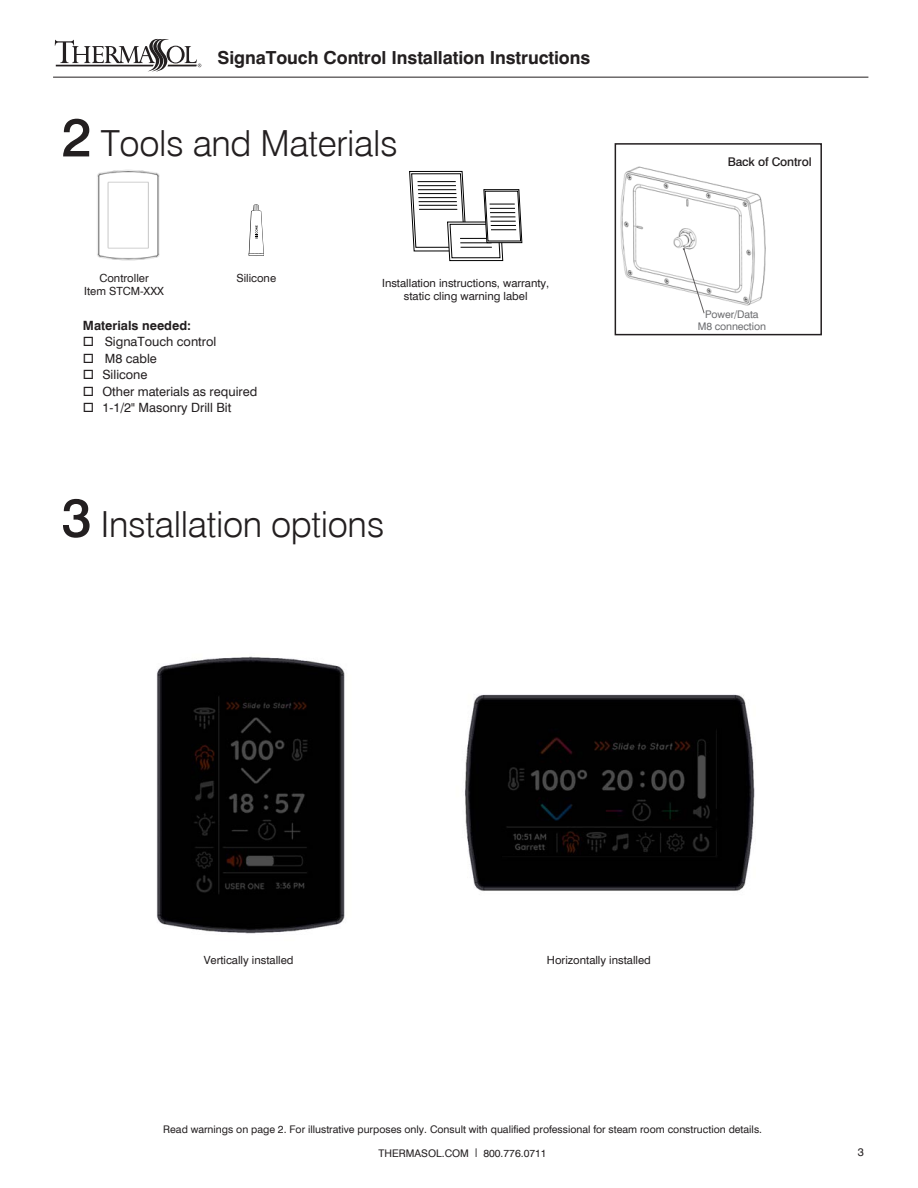
<style>
.page{position:relative;width:918px;height:1188px;background:#fff}
.page>*{position:absolute;margin:0;border:0;box-sizing:border-box;transform-origin:0 0}
.t1{font:300 36px "Swiss 721 BT";letter-spacing:-.01em;color:#231f20}
.t2{font:700 18px "Swiss 721 BT";letter-spacing:-.005em;color:#231f20}
.t3{font:12.75px "Swiss 721 BT";color:#231f20}
.t4{font:700 12.75px "Swiss 721 BT";color:#231f20}
.t5{font:500 12px "Swiss 721 BT";letter-spacing:-.01em;color:#231f20}
.t6{font:11.25px/13.5px "Swiss 721 BT";color:#231f20;text-align:center}
.t7{font:10.5px "Swiss 721 BT";color:#231f20}
.t8{font:10.5px/12px "Swiss 721 BT";letter-spacing:-.01em;color:#6c6d70;text-align:center}
.s1{font-weight:500;font-size:54px}
.s2{font-weight:300;font-size:12px}
</style>
<div class="page">
<svg style="left:55px;top:38px;width:146px;height:33px"></svg>
<hr style="left:53px;top:77px;width:815px;height:1px;background:#231f20">
<svg style="left:249px;top:204px;width:15px;height:52px"></svg>
<svg style="left:409px;top:171px;width:113px;height:90px"></svg>
<img style="left:97px;top:169px;width:63px;height:92px">
<div style="left:615px;top:143px;width:207px;height:192px;border:2px solid #231f20"></div>
<img style="left:617px;top:167px;width:149px;height:143px">
<svg style="left:683px;top:248px;width:22px;height:66px"></svg>
<img style="left:156px;top:656px;width:189px;height:278px">
<img style="left:465px;top:694px;width:290px;height:197px">
<p class="t2" style="left:218px;top:46px;width:374px">SignaTouch Control Installation Instructions</p>
<p class="t1" style="left:62px;top:122px;width:338px"><span class="s1">2</span> Tools and Materials</p>
<p class="t6" style="left:99px;top:271px;width:51px">Controller</p>
<p class="t6" style="left:84px;top:284px;width:81px">Item STCM-XXX</p>
<p class="t6" style="left:236px;top:271px;width:41px">Silicone</p>
<p class="t4" style="left:83px;top:318px;width:110px">Materials needed:</p>
<p class="t3" style="left:83px;top:334px;width:135px">□ SignaTouch control</p>
<p class="t3" style="left:83px;top:351px;width:75px">□ M8 cable</p>
<p class="t3" style="left:83px;top:367px;width:66px">□ Silicone</p>
<p class="t3" style="left:83px;top:384px;width:176px">□ Other materials as required</p>
<p class="t3" style="left:83px;top:400px;width:150px">□ 1-1/2" Masonry Drill Bit</p>
<p class="t6" style="left:382px;top:276px;width:169px">Installation instructions, warranty, static cling warning label</p>
<p class="t1" style="left:62px;top:502px;width:324px"><span class="s1">3</span> Installation options</p>
<p class="t5" style="left:728px;top:155px;width:85px">Back of Control</p>
<p class="t8" style="left:698px;top:308px;width:70px">Power/Data<br>M8 connection</p>
<p class="t6" style="left:204px;top:953px;width:91px">Vertically installed</p>
<p class="t6" style="left:547px;top:953px;width:106px">Horizontally installed</p>
<p class="t7" style="left:163px;top:1123px;width:600px">Read warnings on page 2. For illustrative purposes only. Consult with qualified professional for steam room construction details.</p>
<p class="t7" style="left:379px;top:1147px;width:170px">THERMASOL.COM <span class="s2">I</span> 800.776.0711</p>
<p class="t6" style="left:858px;top:1145px;width:8px">3</p>
</div>
